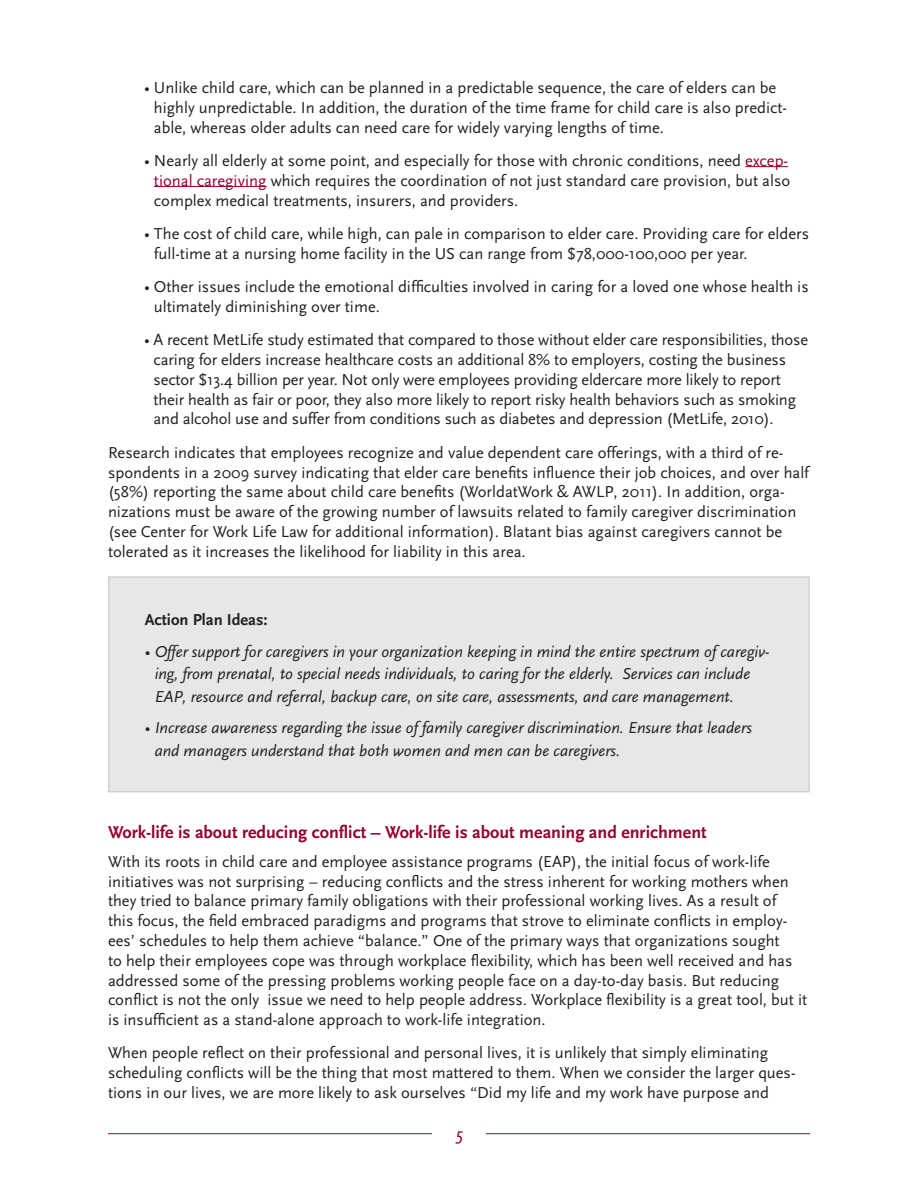
<style>
.page{position:relative;width:918px;height:1188px;background:#fff}
.page>*{position:absolute;margin:0;border:0;box-sizing:border-box;transform-origin:0 0}
.Subhead{font:700 18px "Scala Sans";color:#98012d}
.t1{font:italic 18px "Scala Sans";color:#98012d}
.Body_Bullets{font:16.5px/19.8px "Scala Sans";color:#231f20}
.Action_Plan_Text{font:italic 16.5px/22.5px "Scala Sans";color:#231f20}
.Action_Plan_Head{font:700 16.5px "Scala Sans";color:#231f20}
.s1{color:#98012d}
</style>
<div class="page">
<hr style="left:108px;top:1133px;width:324px;height:1px;background:#98012d">
<hr style="left:486px;top:1133px;width:324px;height:1px;background:#98012d">
<hr style="left:745px;top:166px;width:43px;height:1px;background:#98012d">
<hr style="left:154px;top:186px;width:113px;height:1px;background:#98012d">
<div style="left:109px;top:577px;width:700px;height:215px;background:#e6e7e9"></div>
<hr style="left:108px;top:576px;width:702px;height:2px;background:#d1d2d4">
<hr style="left:108px;top:578px;width:2px;height:213px;background:#d1d2d4">
<hr style="left:808px;top:578px;width:2px;height:213px;background:#d1d2d4">
<hr style="left:108px;top:791px;width:702px;height:1px;background:#d1d2d4">
<p class="Body_Bullets" style="left:154px;top:78px;width:635px;text-indent:-10px">• Unlike child care, which can be planned in a predictable sequence, the care of elders can be highly unpredictable. In addition, the duration of the time frame for child care is also predict&shy;able, whereas older adults can need care for widely varying lengths of time.</p>
<p class="Body_Bullets" style="left:154px;top:151px;width:638px;text-indent:-10px">• Nearly all elderly at some point, and especially for those with chronic conditions, need <span class="s1">excep&shy;tional caregiving</span> which requires the coordination of not just standard care provision, but also complex medical treatments, insurers, and providers.</p>
<p class="Body_Bullets" style="left:154px;top:224px;width:657px;text-indent:-10px">• The cost of child care, while high, can pale in comparison to elder care. Providing care for elders full-time at a nursing home facility in the US can range from $78,000-100,000 per year.</p>
<p class="Body_Bullets" style="left:154px;top:277px;width:656px;text-indent:-10px">• Other issues include the emotional difficulties involved in caring for a loved one whose health is ultimately diminishing over time.</p>
<p class="Body_Bullets" style="left:154px;top:330px;width:656px;text-indent:-10px">• A recent MetLife study estimated that compared to those without elder care responsibilities, those caring for elders increase healthcare costs an additional 8% to employers, costing the business sector $13.4 billion per year. Not only were employees providing eldercare more likely to report their health as fair or poor, they also more likely to report risky health behaviors such as smoking and alcohol use and suffer from conditions such as diabetes and depression (MetLife, 2010).</p>
<p class="Body_Bullets" style="left:108px;top:443px;width:702px">Research indicates that employees recognize and value dependent care offerings, with a third of re&shy;spondents in a 2009 survey indicating that elder care benefits influence their job choices, and over half (58%) reporting the same about child care benefits (WorldatWork &amp; AWLP, 2011). In addition, orga&shy;nizations must be aware of the growing number of lawsuits related to family caregiver discrimination (see Center for Work Life Law for additional information). Blatant bias against caregivers cannot be tolerated as it increases the likelihood for liability in this area.</p>
<p class="Action_Plan_Head" style="left:145px;top:611px;width:124px">Action Plan Ideas:</p>
<p class="Action_Plan_Text" style="left:155px;top:640px;width:617px;text-indent:-10px">• Offer support for caregivers in your organization keeping in mind the entire spectrum of caregiv&shy;ing, from prenatal, to special needs individuals, to caring for the elderly. Services can include<br>EAP, resource and referral, backup care, on site care, assessments, and care management.</p>
<p class="Action_Plan_Text" style="left:155px;top:717px;width:599px;text-indent:-10px">• Increase awareness regarding the issue of family caregiver discrimination. Ensure that leaders and managers understand that both women and men can be caregivers.</p>
<p class="Subhead" style="left:108px;top:822px;width:600px">Work-life is about reducing conflict – Work-life is about meaning and enrichment</p>
<p class="Body_Bullets" style="left:108px;top:852px;width:701px">With its roots in child care and employee assistance programs (EAP), the initial focus of work-life initiatives was not surprising – reducing conflicts and the stress inherent for working mothers when they tried to balance primary family obligations with their professional working lives. As a result of<br>this focus, the field embraced paradigms and programs that strove to eliminate conflicts in employ&shy;ees’ schedules to help them achieve “balance.” One of the primary ways that organizations sought<br>to help their employees cope was through workplace flexibility, which has been well received and has addressed some of the pressing problems working people face on a day-to-day basis. But reducing conflict is not the only issue we need to help people address. Workplace flexibility is a great tool, but it is insufficient as a stand-alone approach to work-life integration.</p>
<p class="Body_Bullets" style="left:108px;top:1044px;width:689px">When people reflect on their professional and personal lives, it is unlikely that simply eliminating scheduling conflicts will be the thing that most mattered to them. When we consider the larger ques&shy;tions in our lives, we are more likely to ask ourselves “Did my life and my work have purpose and</p>
<p class="t1" style="left:455px;top:1125px;width:9px">5</p>
</div>
